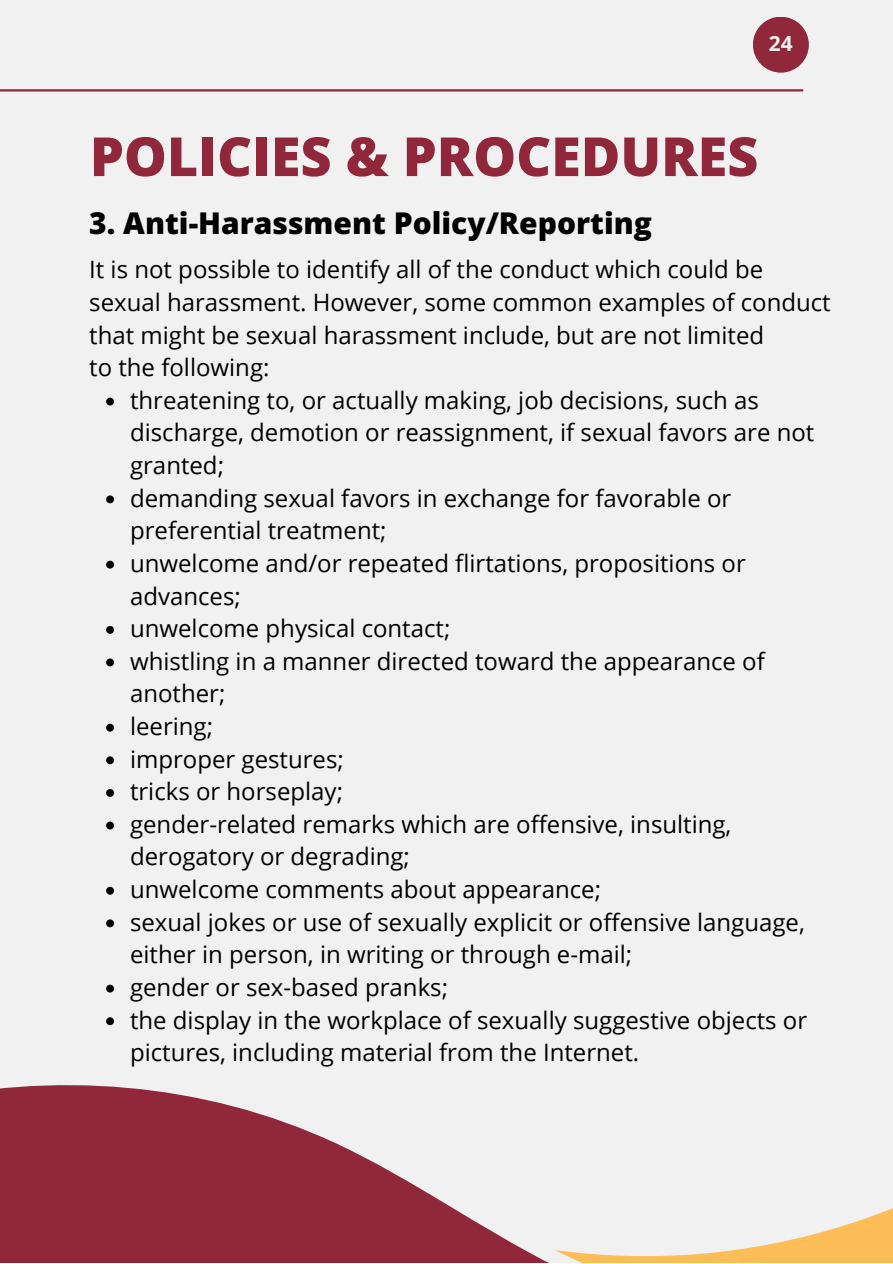
<style>
.page{position:relative;width:893px;height:1264px;background:#fff}
.page>*{position:absolute;margin:0;border:0;box-sizing:border-box;transform-origin:0 0}
.t1{font:800 54px "Open Sans";color:#91273b}
.t2{font:800 30px "Open Sans";color:#000}
.t3{font:24px/32.5px "Open Sans";color:#000}
.t4{font:700 21px "Open Sans";color:#f1f1f1}
</style>
<div class="page">
<div style="left:0;top:0;width:892px;height:1262px;background:#f1f1f1"></div>
<hr style="left:0;top:89px;width:802px;height:2px;background:#91273b">
<div style="left:752px;top:17px;width:56px;height:56px;background:#91273b;border-radius:50%"></div>
<svg style="left:0;top:1085px;width:547px;height:177px;fill:#91273b"></svg>
<svg style="left:555px;top:1208px;width:337px;height:54px"></svg>
<svg style="left:106px;top:397px;width:8px;height:8px"></svg>
<svg style="left:106px;top:495px;width:8px;height:8px"></svg>
<svg style="left:106px;top:560px;width:8px;height:8px"></svg>
<svg style="left:106px;top:626px;width:8px;height:7px"></svg>
<svg style="left:106px;top:658px;width:8px;height:8px"></svg>
<svg style="left:106px;top:723px;width:8px;height:8px"></svg>
<svg style="left:106px;top:756px;width:8px;height:8px"></svg>
<svg style="left:106px;top:789px;width:8px;height:7px"></svg>
<svg style="left:106px;top:821px;width:8px;height:8px"></svg>
<svg style="left:106px;top:886px;width:8px;height:8px"></svg>
<svg style="left:106px;top:919px;width:8px;height:8px"></svg>
<svg style="left:106px;top:984px;width:8px;height:8px"></svg>
<svg style="left:106px;top:1017px;width:8px;height:8px"></svg>
<p class="t4" style="left:768px;top:29px;width:25px">24</p>
<p class="t1" style="left:90px;top:118px;width:670px">POLICIES &amp; PROCEDURES</p>
<p class="t2" style="left:89px;top:202px;width:564px">3. Anti-Harassment Policy/Reporting</p>
<p class="t3" style="left:89px;top:253px;width:743px">It is not possible to identify all of the conduct which could be sexual harassment. However, some common examples of conduct that might be sexual harassment include, but are not limited</p>
<p class="t3" style="left:89px;top:350px;width:182px">to the following:</p>
<p class="t3" style="left:130px;top:383px;width:685px">threatening to, or actually making, job decisions, such as discharge, demotion or reassignment, if sexual favors are not granted;</p>
<p class="t3" style="left:130px;top:481px;width:602px">demanding sexual favors in exchange for favorable or preferential treatment;</p>
<p class="t3" style="left:130px;top:546px;width:617px">unwelcome and/or repeated flirtations, propositions or advances;</p>
<p class="t3" style="left:130px;top:611px;width:322px">unwelcome physical contact;</p>
<p class="t3" style="left:130px;top:644px;width:636px">whistling in a manner directed toward the appearance of another;</p>
<p class="t3" style="left:130px;top:709px;width:85px">leering;</p>
<p class="t3" style="left:130px;top:742px;width:215px">improper gestures;</p>
<p class="t3" style="left:130px;top:774px;width:214px">tricks or horseplay;</p>
<p class="t3" style="left:130px;top:807px;width:603px">gender-related remarks which are offensive, insulting, derogatory or degrading;</p>
<p class="t3" style="left:130px;top:872px;width:472px">unwelcome comments about appearance;</p>
<p class="t3" style="left:130px;top:905px;width:676px">sexual jokes or use of sexually explicit or offensive language, either in person, in writing or through e-mail;</p>
<p class="t3" style="left:130px;top:970px;width:319px">gender or sex-based pranks;</p>
<p class="t3" style="left:130px;top:1002px;width:678px">the display in the workplace of sexually suggestive objects or pictures, including material from the Internet.</p>
</div>
